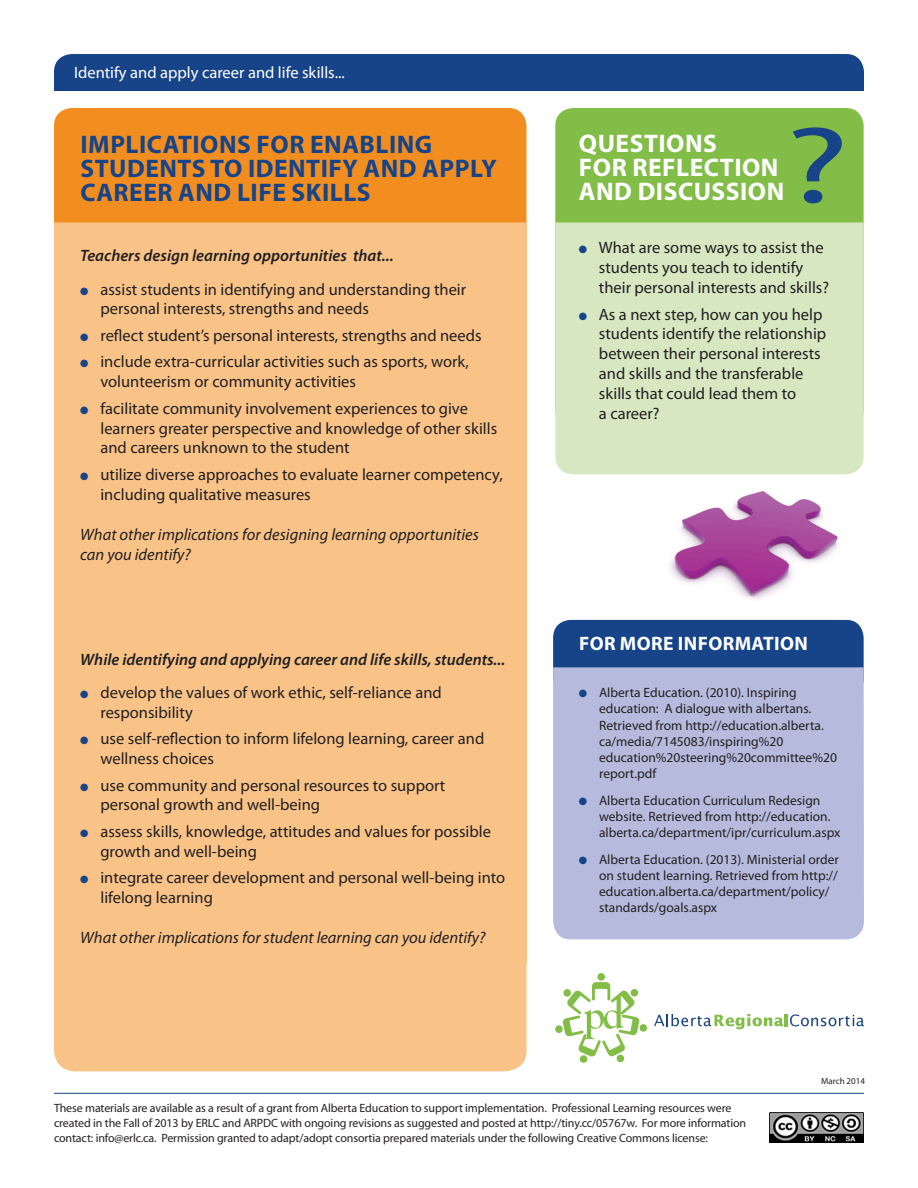
<style>
.page{position:relative;width:918px;height:1188px;background:#fff}
.page>*{position:absolute;margin:0;border:0;box-sizing:border-box;transform-origin:0 0}
.t1{font:109.2px "Myriad Pro";color:#174488;scale:1.45 1}
.t2{font:700 25.5px/24px "Myriad Pro";letter-spacing:.02em;color:#174488}
.t3{font:700 25.5px "Myriad Pro";letter-spacing:.02em;color:#fff}
.t4{font:700 19.5px "Myriad Pro";letter-spacing:.02em;color:#fff}
.t5{font:16.5px/19.8px "Myriad Pro";color:#231f20}
.t6{font:italic 16.5px/19.8px "Myriad Pro";color:#231f20}
.t7{font:italic 600 16.5px "Myriad Pro";color:#231f20}
.t8{font:16.5px "Myriad Pro";color:#fff}
.t9{font:13.5px/16.2px "Myriad Pro";color:#231f20}
.t10{font:12px/15px "Myriad Pro";letter-spacing:-.01em;color:#231f20}
.t11{font:9px "Myriad Pro";color:#231f20}
.s1{color:#174488}
</style>
<div class="page">
<div style="left:555px;top:108px;width:309px;height:114px;background:#82bd48"></div>
<div style="left:555px;top:222px;width:309px;height:252px;background:#d6e7c2"></div>
<div style="left:553px;top:620px;width:311px;height:77px;background:#174488;border-radius:18px"></div>
<div style="left:553px;top:667px;width:311px;height:272px;background:#b6bbde"></div>
<img style="left:670px;top:490px;width:168px;height:109px">
<div style="left:54px;top:54px;width:810px;height:37px;background:#174488"></div>
<svg style="left:654px;top:1014px;width:210px;height:15px"></svg>
<div style="left:597px;top:973px;width:8px;height:8px;background:#82bd48;border-radius:50%"></div>
<div style="left:639px;top:1024px;width:8px;height:8px;background:#82bd48;border-radius:3px"></div>
<div style="left:555px;top:1025px;width:8px;height:8px;background:#82bd48;border-radius:3px"></div>
<svg style="left:562px;top:982px;width:78px;height:81px"></svg>
<div style="left:54px;top:108px;width:472px;height:870px;background:#f28e1f;border-radius:18px"></div>
<div style="left:54px;top:222px;width:472px;height:849px;background:#f9c388"></div>
<hr style="left:54px;top:1093px;width:810px;height:1px;background:#174488">
<img style="left:770px;top:1113px;width:94px;height:29px">
<p class="t8" style="left:74px;top:63px;width:272px">Identify and apply career and life skills...</p>
<p class="t2" style="left:80px;top:131px;width:418px">IMPLICATIONS FOR ENABLING<br>STUDENTS TO IDENTIFY AND APPLY<br>CAREER AND LIFE SKILLS</p>
<p class="t7" style="left:80px;top:245px;width:315px">Teachers design learning opportunities that...</p>
<p class="t5" style="left:100px;top:279px;width:367px;text-indent:-20px"><span class="s1">●</span> assist students in identifying and understanding their personal interests, strengths and needs</p>
<p class="t5" style="left:80px;top:325px;width:403px"><span class="s1">●</span> reflect student’s personal interests, strengths and needs</p>
<p class="t5" style="left:100px;top:352px;width:370px;text-indent:-20px"><span class="s1">●</span> include extra-curricular activities such as sports, work, volunteerism or community activities</p>
<p class="t5" style="left:100px;top:398px;width:398px;text-indent:-20px"><span class="s1">●</span> facilitate community involvement experiences to give learners greater perspective and knowledge of other skills and careers unknown to the student</p>
<p class="t5" style="left:100px;top:464px;width:404px;text-indent:-20px"><span class="s1">●</span> utilize diverse approaches to evaluate learner competency, including qualitative measures</p>
<p class="t6" style="left:80px;top:524px;width:400px">What other implications for designing learning opportunities can you identify?</p>
<p class="t7" style="left:80px;top:649px;width:427px">While identifying and applying career and life skills, students...</p>
<p class="t5" style="left:100px;top:682px;width:343px;text-indent:-20px"><span class="s1">●</span> develop the values of work ethic, self-reliance and responsibility</p>
<p class="t5" style="left:100px;top:729px;width:385px;text-indent:-20px"><span class="s1">●</span> use self-reflection to inform lifelong learning, career and wellness choices</p>
<p class="t5" style="left:100px;top:775px;width:346px;text-indent:-20px"><span class="s1">●</span> use community and personal resources to support personal growth and well-being</p>
<p class="t5" style="left:100px;top:821px;width:392px;text-indent:-20px"><span class="s1">●</span> assess skills, knowledge, attitudes and values for possible growth and well-being</p>
<p class="t5" style="left:100px;top:868px;width:406px;text-indent:-20px"><span class="s1">●</span> integrate career development and personal well-being into lifelong learning</p>
<p class="t6" style="left:80px;top:927px;width:407px">What other implications for student learning can you identify?</p>
<p class="t3" style="left:579px;top:127px;width:140px">QUESTIONS</p>
<p class="t3" style="left:579px;top:151px;width:201px">FOR REFLECTION</p>
<p class="t3" style="left:579px;top:175px;width:207px">AND DISCUSSION</p>
<p class="t1" style="left:785px;top:98px;width:46px">?</p>
<p class="t5" style="left:599px;top:238px;width:232px;text-indent:-20px"><span class="s1">●</span> What are some ways to assist the students you teach to identify their personal interests and skills?</p>
<p class="t5" style="left:599px;top:304px;width:229px;text-indent:-20px"><span class="s1">●</span> As a next step, how can you help students identify the relationship between their personal interests and skills and the transferable skills that could lead them to<br>a career?</p>
<p class="t4" style="left:579px;top:631px;width:230px">FOR MORE INFORMATION</p>
<p class="t9" style="left:599px;top:684px;width:239px;text-indent:-20px"><span class="s1">●</span> Alberta Education. (2010). Inspiring education: A dialogue with albertans.<br>Retrieved from http://education.alberta. ca/media/7145083/inspiring%20 education%20steering%20committee%20 report.pdf</p>
<p class="t9" style="left:599px;top:792px;width:243px;text-indent:-20px"><span class="s1">●</span> Alberta Education Curriculum Redesign website. Retrieved from http://education. alberta.ca/department/ipr/curriculum.aspx</p>
<p class="t9" style="left:599px;top:851px;width:241px;text-indent:-20px"><span class="s1">●</span> Alberta Education. (2013). Ministerial order on student learning. Retrieved from http:// education.alberta.ca/department/policy/ standards/goals.aspx</p>
<p class="t11" style="left:821px;top:1075px;width:45px">March 2014</p>
<p class="t10" style="left:54px;top:1101px;width:694px">These materials are available as a result of a grant from Alberta Education to support implementation. Professional Learning resources were created in the Fall of 2013 by ERLC and ARPDC with ongoing revisions as suggested and posted at http://tiny.cc/05767w. For more information contact: info@erlc.ca. Permission granted to adapt/adopt consortia prepared materials under the following Creative Commons license:</p>
</div>
